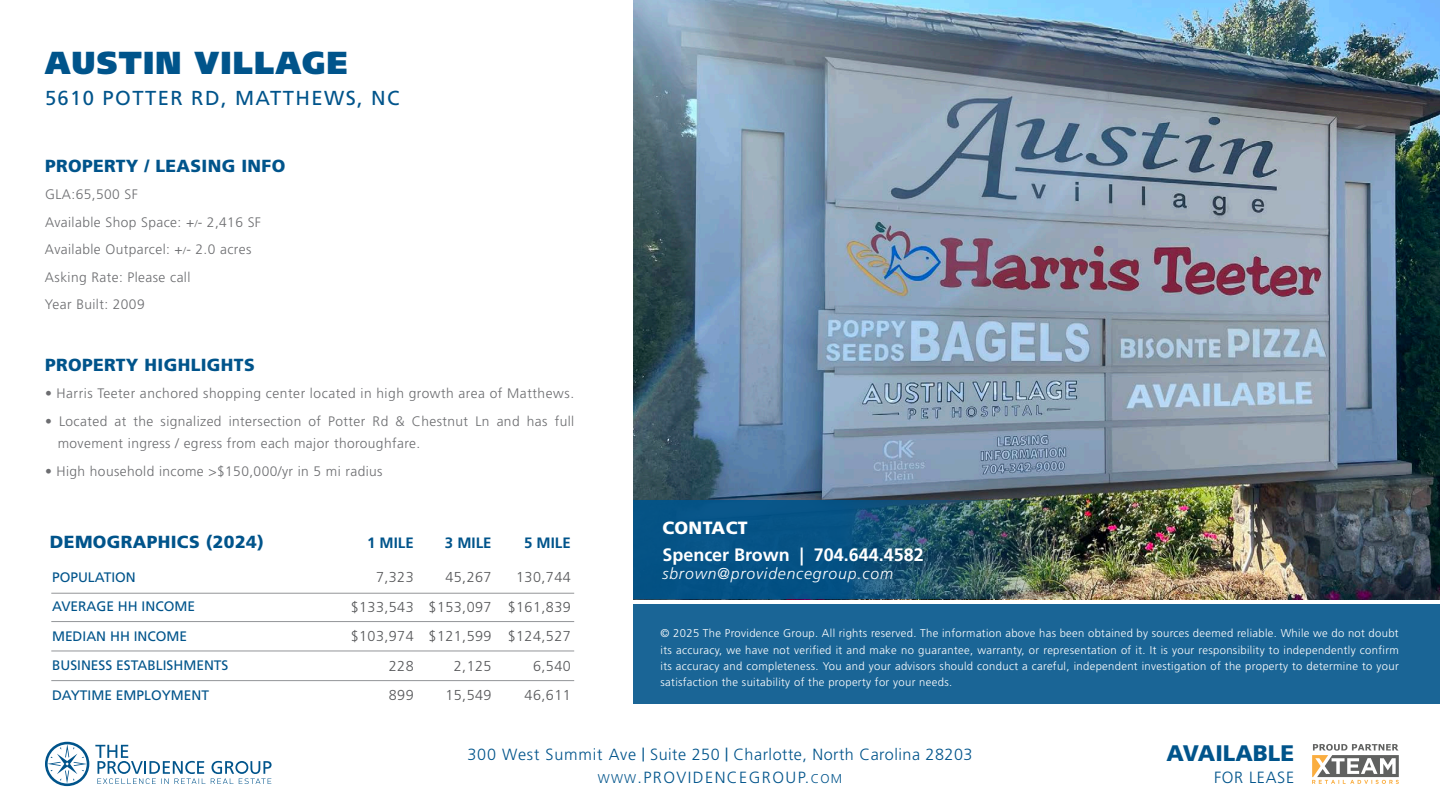
<style>
.page{position:relative;width:1440px;height:810px;background:#fff}
.page>*{position:absolute;margin:0;border:0;box-sizing:border-box;transform-origin:0 0}
.t1{font:900 31.88px "Frutiger LT Std";letter-spacing:.04em;color:#00548b;scale:.95 1}
.Document_Title{font:900 22.5px "Frutiger LT Std";color:#00548b}
.t2{font:20.25px "Frutiger LT Std";letter-spacing:.07em;color:#00548b}
.t3{font:700 18px "Frutiger LT Std";color:#fff}
.Head_3_Right{font:900 17.62px "Frutiger LT Std";letter-spacing:.02em;color:#fff}
.Head_3_Right-2{font:900 17.5px "Frutiger LT Std";letter-spacing:.02em;color:#00548b}
.Document_Title-2{font:300 16.25px "Frutiger LT Std";letter-spacing:.04em;color:#00548b}
.t4{font:300 16.12px "Frutiger LT Std";letter-spacing:.03em;color:#00548b}
.t5{font:300 16.12px "Frutiger LT Std";letter-spacing:.09em;color:#00548b}
.t6{font:italic 300 15.75px "Frutiger LT Std";letter-spacing:.055em;color:#fff}
.t7{font:700 15px "Frutiger LT Std";color:#00548b}
.t8{font:300 14.38px "Frutiger LT Std";letter-spacing:.03em;color:#57585a}
.Body_1_Right{font:300 13.75px/22.5px "Frutiger LT Std";letter-spacing:.03em;color:#6c6d70}
.Head_3_Right-3{font:13.75px "Frutiger LT Std";color:#00548b}
.Body_1_Right-2{font:300 11.25px/16.2px "Frutiger LT Std";letter-spacing:.03em;color:#fff;text-align:justify}
.s1{font-size:10px}
.s2{font-weight:400;font-size:13.88px}
.s3{font-size:12.75px}
</style>
<div class="page">
<hr style="left:51px;top:680px;width:523px;height:1px;background:#939598">
<hr style="left:51px;top:593px;width:523px;height:1px;background:#939598">
<hr style="left:51px;top:621px;width:523px;height:1px;background:#939598">
<hr style="left:51px;top:651px;width:523px;height:1px;background:#939598">
<svg style="left:95px;top:745px;width:177px;height:39px"></svg>
<svg style="left:45px;top:742px;width:44px;height:44px"></svg>
<svg style="left:1312px;top:744px;width:87px;height:40px"></svg>
<div style="left:634px;top:605px;width:806px;height:99px;background:#1a6596"></div>
<img style="left:634px;top:0;width:806px;height:599px">
<img style="left:634px;top:500px;width:660px;height:99px">
<p class="t1" style="left:45px;top:44px;width:320px">AUSTIN VILLAGE</p>
<p class="t2" style="left:45px;top:86px;width:356px">5610 POTTER RD, MATTHEWS, NC</p>
<p class="Head_3_Right-2" style="left:45px;top:155px;width:242px">PROPERTY / LEASING INFO</p>
<p class="Body_1_Right" style="left:45px;top:183px;width:94px">GLA:65,500 SF</p>
<p class="Body_1_Right" style="left:45px;top:211px;width:218px">Available Shop Space: +<span class="s1">/</span>- 2,416 SF</p>
<p class="Body_1_Right" style="left:45px;top:238px;width:208px">Available Outparcel: +<span class="s1">/</span>- 2.0 acres</p>
<p class="Body_1_Right" style="left:45px;top:266px;width:147px">Asking Rate: Please call</p>
<p class="Body_1_Right" style="left:45px;top:293px;width:101px">Year Built: 2009</p>
<p class="Head_3_Right-2" style="left:45px;top:354px;width:211px">PROPERTY HIGHLIGHTS</p>
<p class="Body_1_Right" style="left:45px;top:383px;width:531px">• Harris Teeter anchored shopping center located in high growth area of Matthews.</p>
<p class="Body_1_Right" style="left:58px;top:410px;width:518px;text-indent:-13px">• Located at the signalized intersection of Potter Rd &amp; Chestnut Ln and has full movement ingress / egress from each major thoroughfare.</p>
<p class="Body_1_Right" style="left:45px;top:460px;width:339px">• High household income &gt;$150,000/yr in 5 mi radius</p>
<p class="Head_3_Right-2" style="left:50px;top:531px;width:215px">DEMOGRAPHICS (2024)</p>
<p class="Head_3_Right-3" style="left:52px;top:569px;width:85px">POPULATION</p>
<p class="t7" style="left:367px;top:534px;width:48px">1 MILE</p>
<p class="t7" style="left:445px;top:534px;width:48px">3 MILE</p>
<p class="t7" style="left:524px;top:534px;width:48px">5 MILE</p>
<p class="t8" style="left:376px;top:569px;width:39px">7,323</p>
<p class="t8" style="left:445px;top:569px;width:48px">45,267</p>
<p class="t8" style="left:516px;top:569px;width:56px">130,744</p>
<p class="Head_3_Right-3" style="left:52px;top:599px;width:145px">AVERAGE HH INCOME</p>
<p class="t8" style="left:351px;top:599px;width:64px">$133,543</p>
<p class="t8" style="left:429px;top:599px;width:64px">$153,097</p>
<p class="t8" style="left:508px;top:599px;width:64px">$161,839</p>
<p class="Head_3_Right-3" style="left:52px;top:628px;width:137px">MEDIAN HH INCOME</p>
<p class="t8" style="left:351px;top:628px;width:64px">$103,974</p>
<p class="t8" style="left:429px;top:628px;width:64px">$121,599</p>
<p class="t8" style="left:508px;top:628px;width:64px">$124,527</p>
<p class="Head_3_Right-3" style="left:52px;top:658px;width:178px">BUSINESS ESTABLISHMENTS</p>
<p class="t8" style="left:389px;top:658px;width:26px">228</p>
<p class="t8" style="left:454px;top:658px;width:39px">2,125</p>
<p class="t8" style="left:533px;top:658px;width:39px">6,540</p>
<p class="Head_3_Right-3" style="left:52px;top:687px;width:159px">DAYTIME EMPLOYMENT</p>
<p class="t8" style="left:389px;top:687px;width:26px">899</p>
<p class="t8" style="left:445px;top:687px;width:48px">15,549</p>
<p class="t8" style="left:525px;top:687px;width:48px">46,611</p>
<p class="Head_3_Right" style="left:662px;top:517px;width:87px">CONTACT</p>
<p class="t3" style="left:662px;top:544px;width:263px">Spencer Brown | 704.644.4582</p>
<p class="t6" style="left:662px;top:565px;width:232px">sbrown@providencegroup.com</p>
<p class="Body_1_Right-2" style="left:661px;top:626px;width:740px">© 2025 The Providence Group. All rights reserved. The information above has been obtained by sources deemed reliable. While we do not doubt its accuracy, we have not verified it and make no guarantee, warranty, or representation of it. It is your responsibility to independently confirm its accuracy and completeness. You and your advisors should conduct a careful, independent investigation of the property to determine to your satisfaction the suitability of the property for your needs.</p>
<p class="t4" style="left:467px;top:745px;width:507px">300 West Summit Ave <span class="s2">|</span> Suite 250 <span class="s2">|</span> Charlotte, North Carolina 28203</p>
<p class="t5" style="left:598px;top:768px;width:246px"><span class="s3">WWW</span>.PROVIDENCEGROUP.<span class="s3">COM</span></p>
<p class="Document_Title" style="left:1166px;top:739px;width:129px">AVAILABLE</p>
<p class="Document_Title-2" style="left:1214px;top:768px;width:82px">FOR LEASE</p>
</div>
